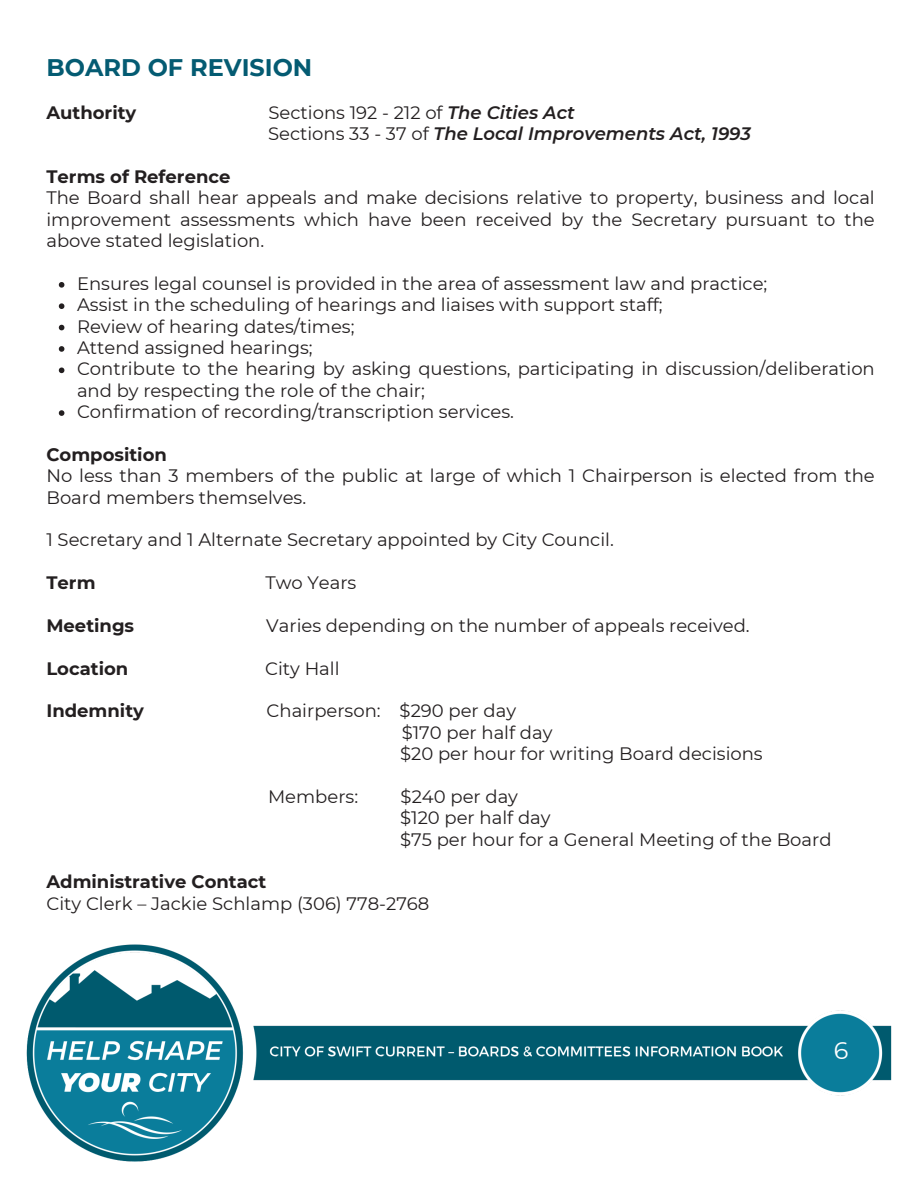
<style>
.page{position:relative;width:918px;height:1188px;background:#fff}
.page>*{position:absolute;margin:0;border:0;box-sizing:border-box;transform-origin:0 0}
.t1{font:700 24px "Montserrat";color:#045b72}
.t2{font:24px "Montserrat";color:#fff}
.t3{font:18px/21.3px "Montserrat";color:#231f20}
.t4{font:700 18px "Montserrat";color:#231f20}
.t5{font:italic 600 18px "Montserrat";color:#231f20}
.s1{font-weight:600;font-style:italic}
.s2{font-weight:400;font-style:normal}
</style>
<div class="page">
<img style="left:26px;top:944px;width:866px;height:218px">
<svg style="left:59px;top:282px;width:5px;height:6px"></svg>
<svg style="left:59px;top:303px;width:5px;height:6px"></svg>
<svg style="left:59px;top:325px;width:5px;height:5px"></svg>
<svg style="left:59px;top:346px;width:5px;height:6px"></svg>
<svg style="left:59px;top:368px;width:5px;height:5px"></svg>
<svg style="left:59px;top:410px;width:5px;height:6px"></svg>
<p class="t1" style="left:46px;top:53px;width:267px">BOARD OF REVISION</p>
<p class="t4" style="left:46px;top:101px;width:91px">Authority</p>
<p class="t3" style="left:268px;top:102px;width:308px">Sections 192 - 212 of <span class="s1">The Cities Act</span></p>
<p class="t5" style="left:268px;top:123px;width:484px"><span class="s2">Sections 33 - 37 of</span> The Local Improvements Act, 1993</p>
<p class="t4" style="left:46px;top:166px;width:186px">Terms of Reference</p>
<p class="t3" style="left:46px;top:187px;width:830px;text-align:justify">The Board shall hear appeals and make decisions relative to property, business and local improvement assessments which have been received by the Secretary pursuant to the above stated legislation.</p>
<p class="t3" style="left:77px;top:273px;width:692px">Ensures legal counsel is provided in the area of assessment law and practice;</p>
<p class="t3" style="left:77px;top:294px;width:587px">Assist in the scheduling of hearings and liaises with support staff;</p>
<p class="t3" style="left:77px;top:316px;width:279px">Review of hearing dates/times;</p>
<p class="t3" style="left:77px;top:337px;width:237px">Attend assigned hearings;</p>
<p class="t3" style="left:77px;top:358px;width:799px">Contribute to the hearing by asking questions, participating in discussion/deliberation and by respecting the role of the chair;</p>
<p class="t3" style="left:77px;top:401px;width:439px">Confirmation of recording/transcription services.</p>
<p class="t4" style="left:46px;top:443px;width:122px">Composition</p>
<p class="t3" style="left:46px;top:465px;width:830px">No less than 3 members of the public at large of which 1 Chairperson is elected from the<br>Board members themselves.</p>
<p class="t3" style="left:46px;top:529px;width:569px">1 Secretary and 1 Alternate Secretary appointed by City Council.</p>
<p class="t4" style="left:46px;top:572px;width:51px">Term</p>
<p class="t3" style="left:265px;top:572px;width:93px">Two Years</p>
<p class="t4" style="left:46px;top:614px;width:89px">Meetings</p>
<p class="t3" style="left:266px;top:615px;width:485px">Varies depending on the number of appeals received.</p>
<p class="t4" style="left:46px;top:657px;width:83px">Location</p>
<p class="t3" style="left:265px;top:658px;width:76px">City Hall</p>
<p class="t4" style="left:46px;top:700px;width:99px">Indemnity</p>
<p class="t3" style="left:267px;top:700px;width:251px">Chairperson: $290 per day</p>
<p class="t3" style="left:402px;top:722px;width:152px">$170 per half day</p>
<p class="t3" style="left:400px;top:743px;width:364px">$20 per hour for writing Board decisions</p>
<p class="t3" style="left:268px;top:786px;width:92px">Members:</p>
<p class="t3" style="left:401px;top:786px;width:119px">$240 per day</p>
<p class="t3" style="left:400px;top:807px;width:152px">$120 per half day</p>
<p class="t3" style="left:400px;top:829px;width:433px">$75 per hour for a General Meeting of the Board</p>
<p class="t4" style="left:46px;top:871px;width:221px">Administrative Contact</p>
<p class="t3" style="left:46px;top:893px;width:385px">City Clerk – Jackie Schlamp (306) 778-2768</p>
<p class="t2" style="left:834px;top:1036px;width:16px">6</p>
</div>
